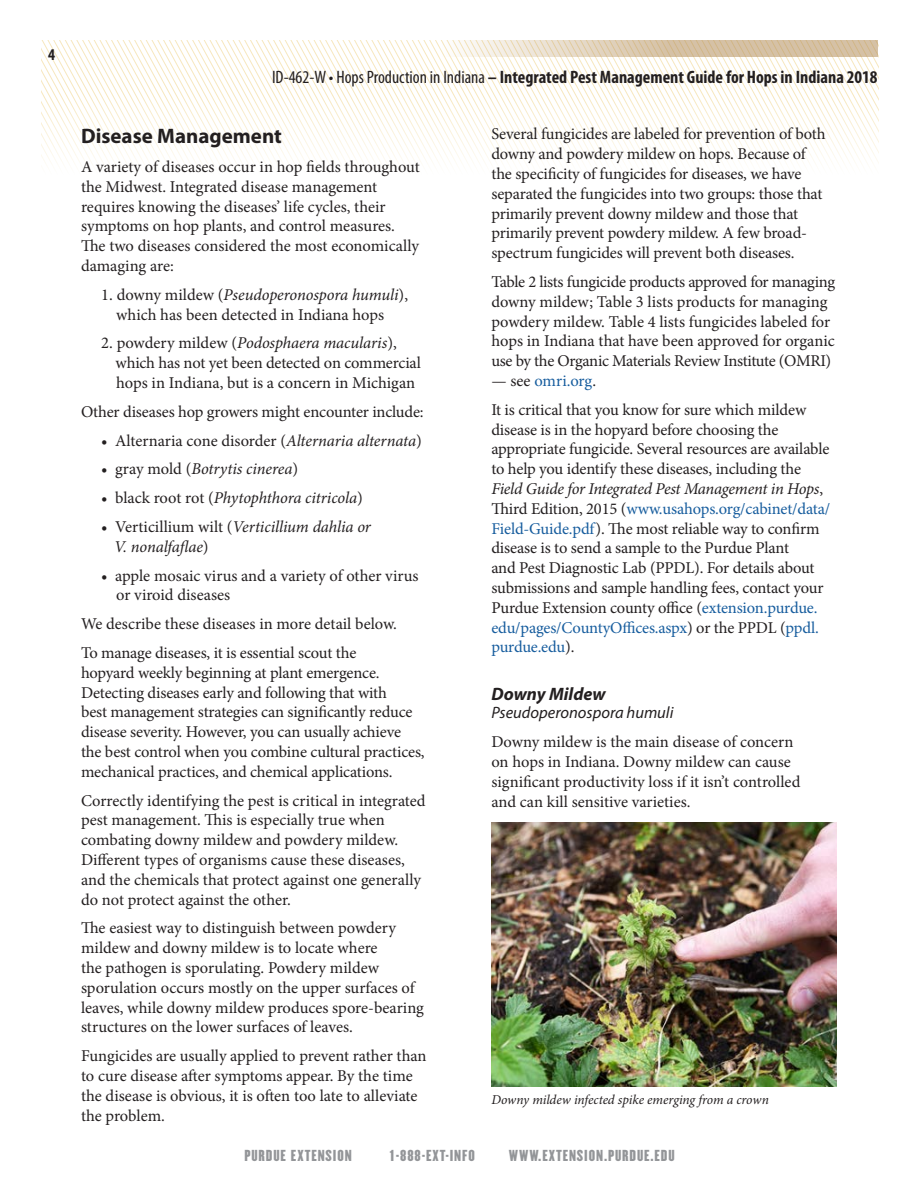
<style>
.page{position:relative;width:918px;height:1188px;background:#fff}
.page>*{position:absolute;margin:0;border:0;box-sizing:border-box;transform-origin:0 0}
.Heading_1{font:700 21px "Myriad Pro";color:#231f20}
.t1{font:700 condensed 18px "Myriad Pro";color:#231f20}
.Heading_2{font:italic 700 18px "Myriad Pro";color:#231f20}
.t2{font:16.5px/19.8px "Minion Pro";letter-spacing:-.005em;color:#231f20}
.t3{font:italic 16.5px/19.8px "Minion Pro";letter-spacing:-.01em;color:#231f20}
.Heading_2-2{font:italic 16.5px "Myriad Pro";color:#231f20}
.t4{font:16.5px "Minion Pro";color:#175d9e}
.t5{font:700 condensed 16.5px "Myriad Pro";color:#231f20}
.t6{font:13.95px "Champion Liteweight";letter-spacing:.06em;color:#939598;scale:1.05 1}
.t7{font:italic 13.5px "Minion Pro";letter-spacing:-.005em;color:#231f20}
.s1{font-weight:400}
.s2{font-style:italic}
.s3{font-style:normal}
.s4{color:#231f20}
.s5{color:#175d9e}
</style>
<div class="page">
<svg style="left:41px;top:40px;width:837px;height:123px"></svg>
<svg style="left:279px;top:40px;width:599px;height:17px"></svg>
<img style="left:491px;top:822px;width:346px;height:265px">
<p class="t5" style="left:48px;top:45px;width:9px">4</p>
<p class="t1" style="left:272px;top:65px;width:607px"><span class="s1">ID-462-W • Hops Production in Indiana</span> – Integrated Pest Management Guide for Hops in Indiana 2018</p>
<p class="Heading_1" style="left:81px;top:122px;width:202px">Disease Management</p>
<p class="t2" style="left:81px;top:157px;width:340px">A variety of diseases occur in hop fields throughout the Midwest. Integrated disease management requires knowing the diseases’ life cycles, their symptoms on hop plants, and control measures.<br>The two diseases considered the most economically damaging are:</p>
<p class="t2" style="left:101px;top:285px;width:308px;text-align:center">1. downy mildew (<span class="s2">Pseudoperonospora humuli</span>), which has been detected in Indiana hops</p>
<p class="t2" style="left:115px;top:333px;width:307px;text-indent:-14px">2. powdery mildew (<span class="s2">Podosphaera macularis</span>), which has not yet been detected on commercial hops in Indiana, but is a concern in Michigan</p>
<p class="t2" style="left:81px;top:402px;width:344px">Other diseases hop growers might encounter include:</p>
<p class="t2" style="left:101px;top:431px;width:322px">• Alternaria cone disorder (<span class="s2">Alternaria alternata</span>)</p>
<p class="t3" style="left:101px;top:459px;width:198px"><span class="s3">• gray mold (</span>Botrytis cinerea<span class="s3">)</span></p>
<p class="t3" style="left:101px;top:488px;width:263px"><span class="s3">• black root rot (</span>Phytophthora citricola<span class="s3">)</span></p>
<p class="t3" style="left:114px;top:517px;width:258px;text-indent:-13px"><span class="s3">• Verticillium wilt (</span>Verticillium dahlia or<br>V. nonalfaflae<span class="s3">)</span></p>
<p class="t2" style="left:116px;top:566px;width:304px;text-indent:-15px">• apple mosaic virus and a variety of other virus or viroid diseases</p>
<p class="t2" style="left:81px;top:614px;width:317px">We describe these diseases in more detail below.</p>
<p class="t2" style="left:81px;top:643px;width:345px">To manage diseases, it is essential scout the<br>hopyard weekly beginning at plant emergence.<br>Detecting diseases early and following that with<br>best management strategies can significantly reduce disease severity. However, you can usually achieve the best control when you combine cultural practices, mechanical practices, and chemical applications.</p>
<p class="t2" style="left:81px;top:791px;width:346px">Correctly identifying the pest is critical in integrated pest management. This is especially true when combating downy mildew and powdery mildew.<br>Different types of organisms cause these diseases, and the chemicals that protect against one generally do not protect against the other.</p>
<p class="t2" style="left:81px;top:918px;width:345px">The easiest way to distinguish between powdery mildew and downy mildew is to locate where<br>the pathogen is sporulating. Powdery mildew sporulation occurs mostly on the upper surfaces of leaves, while downy mildew produces spore-bearing structures on the lower surfaces of leaves.</p>
<p class="t2" style="left:81px;top:1046px;width:347px">Fungicides are usually applied to prevent rather than to cure disease after symptoms appear. By the time the disease is obvious, it is often too late to alleviate the problem.</p>
<p class="t2" style="left:491px;top:124px;width:336px">Several fungicides are labeled for prevention of both downy and powdery mildew on hops. Because of the specificity of fungicides for diseases, we have separated the fungicides into two groups: those that primarily prevent downy mildew and those that primarily prevent powdery mildew. A few broad&shy;spectrum fungicides will prevent both diseases.</p>
<p class="t2" style="left:491px;top:272px;width:345px">Table 2 lists fungicide products approved for managing downy mildew; Table 3 lists products for managing powdery mildew. Table 4 lists fungicides labeled for hops in Indiana that have been approved for organic use by the Organic Materials Review Institute (OMRI)</p>
<p class="t4" style="left:491px;top:370px;width:106px"><span class="s4">— see</span> omri.org<span class="s4">.</span></p>
<p class="t2" style="left:491px;top:400px;width:340px">It is critical that you know for sure which mildew disease is in the hopyard before choosing the appropriate fungicide. Several resources are available to help you identify these diseases, including the <span class="s2">Field Guide for Integrated Pest Management in Hops</span>, Third Edition, 2015 (<span class="s5">www.usahops.org/cabinet/data/ Field-Guide.pdf</span>). The most reliable way to confirm disease is to send a sample to the Purdue Plant<br>and Pest Diagnostic Lab (PPDL). For details about submissions and sample handling fees, contact your Purdue Extension county office (<span class="s5">extension.purdue. edu/pages/CountyOffices.aspx</span>) or the PPDL (<span class="s5">ppdl. purdue.edu</span>).</p>
<p class="Heading_2" style="left:491px;top:682px;width:116px">Downy Mildew</p>
<p class="Heading_2-2" style="left:491px;top:703px;width:184px">Pseudoperonospora humuli</p>
<p class="t2" style="left:491px;top:732px;width:311px">Downy mildew is the main disease of concern on hops in Indiana. Downy mildew can cause significant productivity loss if it isn’t controlled and can kill sensitive varieties.</p>
<p class="t7" style="left:491px;top:1090px;width:279px">Downy mildew infected spike emerging from a crown</p>
<p class="t6" style="left:244px;top:1144px;width:104px">PURDUE EXTENSION</p>
<p class="t6" style="left:390px;top:1144px;width:82px">1-888-EXT-INFO</p>
<p class="t6" style="left:509px;top:1144px;width:159px">WWW.EXTENSION.PURDUE.EDU</p>
</div>
